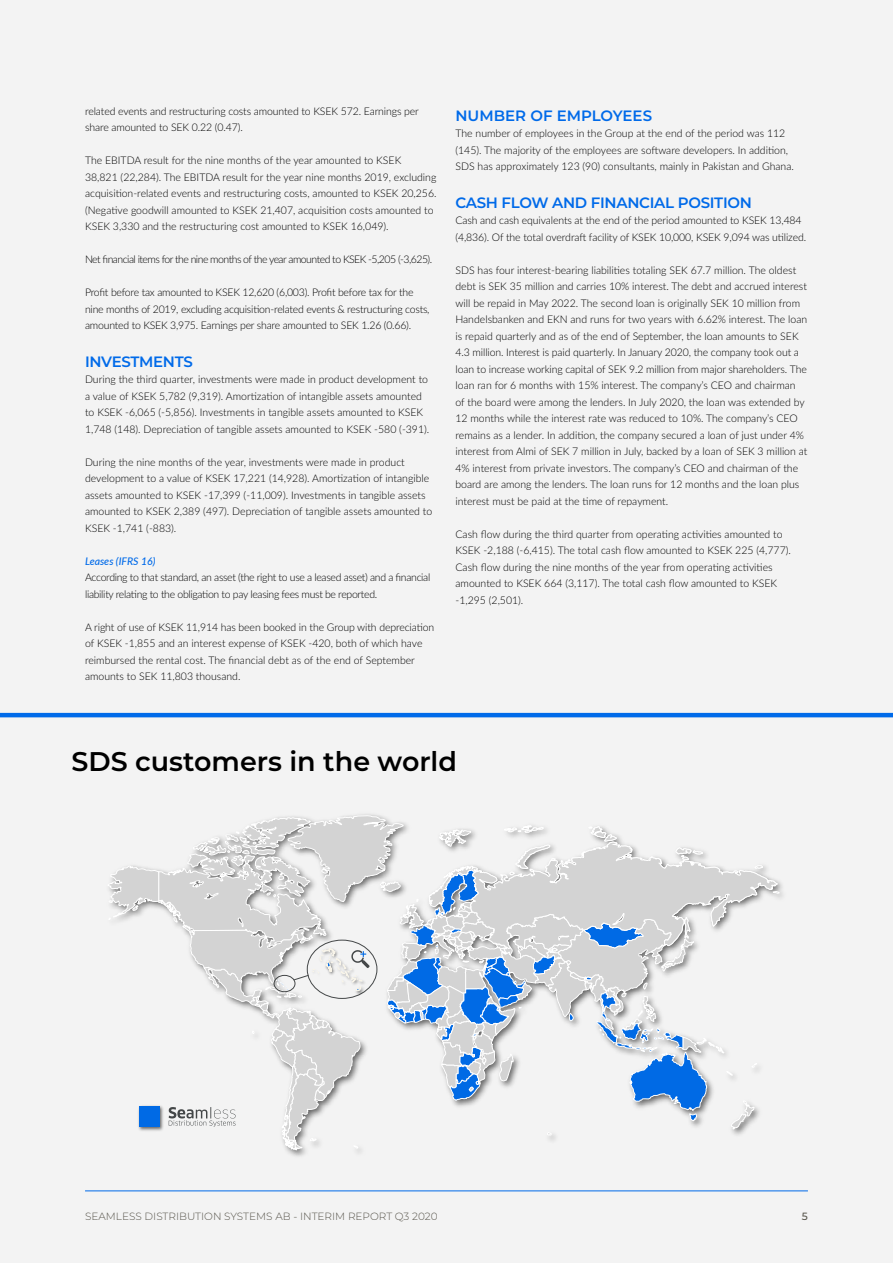
<style>
.page{position:relative;width:893px;height:1263px;background:#f3f3f3}
.page>*{position:absolute;margin:0;border:0;box-sizing:border-box;transform-origin:0 0}
.t1{font:600 27px "Montserrat";color:#000}
.t2{font:600 15px "Montserrat";letter-spacing:-.02em;color:#006ae9}
.t3{font:600 15px "Montserrat";color:#006ae9}
.t4{font:300 10.5px/16.5px "Lato";color:#000}
.t5{font:300 10.5px/16.5px "Lato";letter-spacing:-.02em;color:#000}
.t6{font:300 10.5px/16.5px "Lato";letter-spacing:-.03em;color:#000}
.t7{font:300 10.5px "Lato";letter-spacing:-.05em;color:#000}
.t8{font:300 10.5px "Montserrat";color:#57544b}
.t9{font:italic 500 10.5px "Lato";color:#006ae9}
.t10{font:500 10.5px "Montserrat";color:#57544b}
</style>
<div class="page">
<hr style="left:85px;top:1190px;width:723px;height:1px;background:#006ae9">
<svg style="left:108px;top:815px;width:671px;height:335px"></svg>
<hr style="left:0;top:713px;width:893px;height:4px;background:#006ae9">
<p class="t4" style="left:85px;top:102px;width:335px">related events and restructuring costs amounted to KSEK 572. Earnings per share amounted to SEK 0.22 (0.47).</p>
<p class="t4" style="left:85px;top:152px;width:353px">The EBITDA result for the nine months of the year amounted to KSEK 38,821 (22,284). The EBITDA result for the year nine months 2019, excluding acquisition-related events and restructuring costs, amounted to KSEK 20,256. (Negative goodwill amounted to KSEK 21,407, acquisition costs amounted to KSEK 3,330 and the restructuring cost amounted to KSEK 16,049).</p>
<p class="t7" style="left:85px;top:252px;width:349px">Net financial items for the nine months of the year amounted to KSEK -5,205 (-3,625).</p>
<p class="t5" style="left:85px;top:284px;width:346px">Profit before tax amounted to KSEK 12,620 (6,003). Profit before tax for the nine months of 2019, excluding acquisition-related events &amp; restructuring costs, amounted to KSEK 3,975. Earnings per share amounted to SEK 1.26 (0.66).</p>
<h2 class="t2" style="left:85px;top:351px;width:109px">INVESTMENTS</h2>
<p class="t4" style="left:85px;top:371px;width:346px">During the third quarter, investments were made in product development to a value of KSEK 5,782 (9,319). Amortization of intangible assets amounted to KSEK -6,065 (-5,856). Investments in tangible assets amounted to KSEK 1,748 (148). Depreciation of tangible assets amounted to KSEK -580 (-391).</p>
<p class="t4" style="left:85px;top:453px;width:349px">During the nine months of the year, investments were made in product development to a value of KSEK 17,221 (14,928). Amortization of intangible assets amounted to KSEK -17,399 (-11,009). Investments in tangible assets amounted to KSEK 2,389 (497). Depreciation of tangible assets amounted to KSEK -1,741 (-883).</p>
<p class="t9" style="left:85px;top:553px;width:72px">Leases (IFRS 16)</p>
<p class="t6" style="left:85px;top:569px;width:347px">According to that standard, an asset (the right to use a leased asset) and a financial liability relating to the obligation to pay leasing fees must be reported.</p>
<p class="t4" style="left:85px;top:618px;width:351px">A right of use of KSEK 11,914 has been booked in the Group with depreciation of KSEK -1,855 and an interest expense of KSEK -420, both of which have reimbursed the rental cost. The financial debt as of the end of September amounts to SEK 11,803 thousand.</p>
<h2 class="t3" style="left:455px;top:105px;width:198px">NUMBER OF EMPLOYEES</h2>
<p class="t4" style="left:455px;top:125px;width:340px">The number of employees in the Group at the end of the period was 112 (145). The majority of the employees are software developers. In addition,<br>SDS has approximately 123 (90) consultants, mainly in Pakistan and Ghana.</p>
<h2 class="t2" style="left:455px;top:192px;width:298px">CASH FLOW AND FINANCIAL POSITION</h2>
<p class="t4" style="left:455px;top:212px;width:352px">Cash and cash equivalents at the end of the period amounted to KSEK 13,484 (4,836). Of the total overdraft facility of KSEK 10,000, KSEK 9,094 was utilized.</p>
<p class="t4" style="left:455px;top:261px;width:353px">SDS has four interest-bearing liabilities totaling SEK 67.7 million. The oldest debt is SEK 35 million and carries 10% interest. The debt and accrued interest will be repaid in May 2022. The second loan is originally SEK 10 million from Handelsbanken and EKN and runs for two years with 6.62% interest. The loan is repaid quarterly and as of the end of September, the loan amounts to SEK 4.3 million. Interest is paid quarterly. In January 2020, the company took out a loan to increase working capital of SEK 9.2 million from major shareholders. The loan ran for 6 months with 15% interest. The company’s CEO and chairman of the board were among the lenders. In July 2020, the loan was extended by 12 months while the interest rate was reduced to 10%. The company’s CEO remains as a lender. In addition, the company secured a loan of just under 4% interest from Almi of SEK 7 million in July, backed by a loan of SEK 3 million at 4% interest from private investors. The company’s CEO and chairman of the board are among the lenders. The loan runs for 12 months and the loan plus interest must be paid at the time of repayment.</p>
<p class="t4" style="left:455px;top:525px;width:337px">Cash flow during the third quarter from operating activities amounted to KSEK -2,188 (-6,415). The total cash flow amounted to KSEK 225 (4,777).<br>Cash flow during the nine months of the year from operating activities amounted to KSEK 664 (3,117). The total cash flow amounted to KSEK -1,295 (2,501).</p>
<h1 class="t1" style="left:71px;top:742px;width:387px">SDS customers in the world</h1>
<p class="t8" style="left:85px;top:1209px;width:354px">SEAMLESS DISTRIBUTION SYSTEMS AB - INTERIM REPORT Q3 2020</p>
<p class="t10" style="left:802px;top:1209px;width:8px">5</p>
</div>
